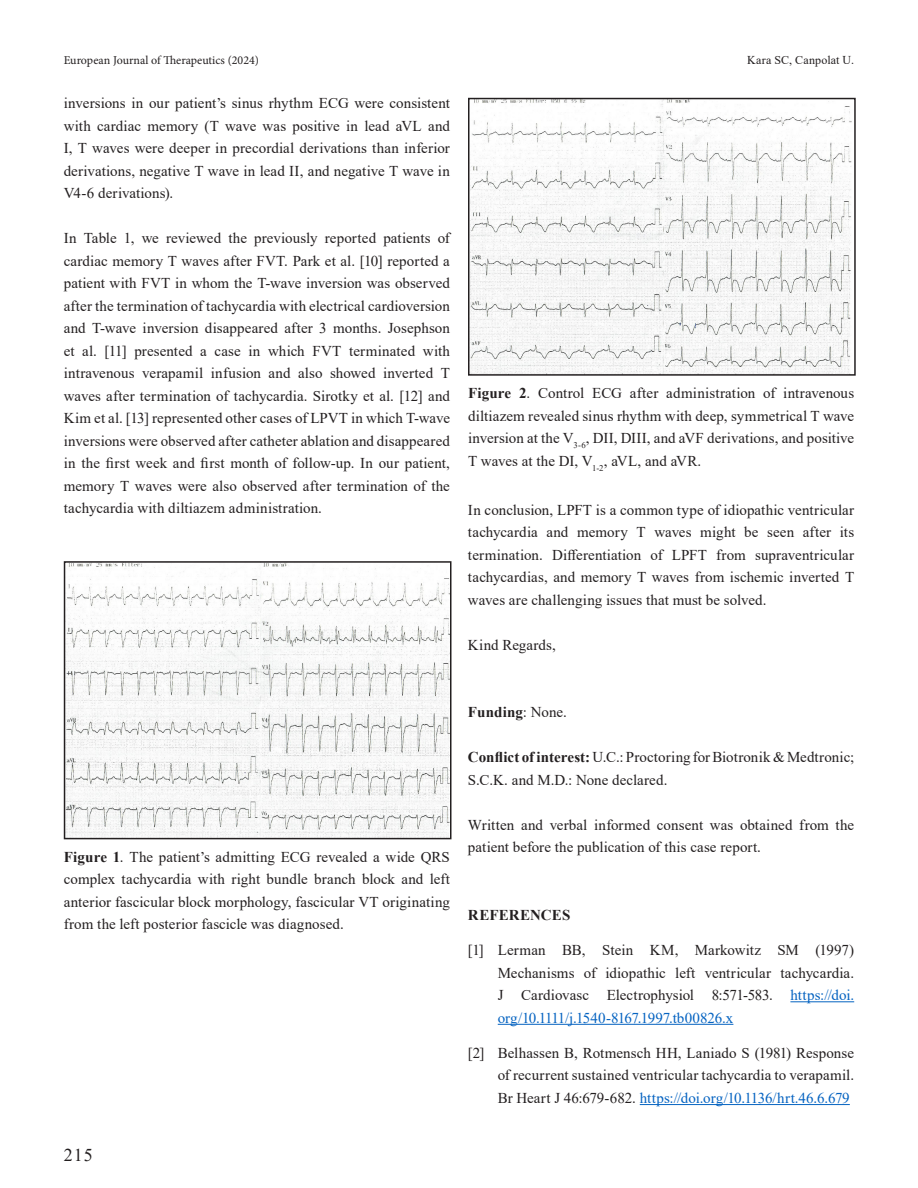
<style>
.page{position:relative;width:918px;height:1188px;background:#fff}
.page>*{position:absolute;margin:0;border:0;box-sizing:border-box;transform-origin:0 0}
.t1{font:18px "Times New Roman";color:#231f20}
.t2{font:15px/22.5px "Times New Roman";letter-spacing:.005em;color:#231f20;text-align:justify}
.t3{font:700 15px "Times New Roman";letter-spacing:.01em;color:#231f20}
.t4{font:12px "Minion Pro";color:#231f20}
.t5{font:12px "Times New Roman";letter-spacing:.015em;color:#231f20}
.s1{font-weight:700}
.s2{font-weight:400}
.s3{color:#0563c1}
</style>
<div class="page">
<img style="left:67px;top:564px;width:382px;height:272px">
<div style="left:64px;top:561px;width:388px;height:278px;border:2px solid #231f20"></div>
<hr style="left:790px;top:1001px;width:64px;height:1px;background:#0563c1">
<hr style="left:498px;top:1024px;width:235px;height:1px;background:#0563c1">
<hr style="left:640px;top:1104px;width:210px;height:1px;background:#0563c1">
<img style="left:471px;top:101px;width:381px;height:272px">
<div style="left:468px;top:98px;width:388px;height:278px;border:2px solid #231f20"></div>
<p class="t4" style="left:64px;top:52px;width:197px">European Journal of Therapeutics (2024)</p>
<p class="t5" style="left:747px;top:51px;width:108px">Kara SC, Canpolat U.</p>
<p class="t2" style="left:64px;top:91px;width:388px">inversions in our patient’s sinus rhythm ECG were consistent with cardiac memory (T wave was positive in lead aVL and I, T waves were deeper in precordial derivations than inferior derivations, negative T wave in lead II, and negative T wave in V4-6 derivations).</p>
<p class="t2" style="left:64px;top:226px;width:388px">In Table 1, we reviewed the previously reported patients of cardiac memory T waves after FVT. Park et al. [10] reported a patient with FVT in whom the T-wave inversion was observed after the termination of tachycardia with electrical cardioversion and T-wave inversion disappeared after 3 months. Josephson et al. [11] presented a case in which FVT terminated with intravenous verapamil infusion and also showed inverted T waves after termination of tachycardia. Sirotky et al. [12] and Kim et al. [13] represented other cases of LPVT in which T-wave inversions were observed after catheter ablation and disappeared in the first week and first month of follow-up. In our patient, memory T waves were also observed after termination of the tachycardia with diltiazem administration.</p>
<p class="t2" style="left:468px;top:381px;width:388px"><span class="s1">Figure 2</span>. Control ECG after administration of intravenous diltiazem revealed sinus rhythm with deep, symmetrical T wave inversion at the V<sub>3-6</sub>, DII, DIII, and aVF derivations, and positive T waves at the DI, V<sub>1-2</sub>, aVL, and aVR.</p>
<p class="t2" style="left:468px;top:498px;width:388px">In conclusion, LPFT is a common type of idiopathic ventricular tachycardia and memory T waves might be seen after its termination. Differentiation of LPFT from supraventricular tachycardias, and memory T waves from ischemic inverted T waves are challenging issues that must be solved.</p>
<p class="t2" style="left:468px;top:633px;width:89px">Kind Regards,</p>
<p class="t2" style="left:64px;top:845px;width:388px"><span class="s1">Figure 1</span>. The patient’s admitting ECG revealed a wide QRS complex tachycardia with right bundle branch block and left anterior fascicular block morphology, fascicular VT originating from the left posterior fascicle was diagnosed.</p>
<p class="t1" style="left:64px;top:1142px;width:31px">215</p>
<p class="t3" style="left:468px;top:702px;width:100px">Funding<span class="s2">: None.</span></p>
<p class="t2" style="left:468px;top:746px;width:388px"><span class="s1">Conflict of interest:</span> U.C.: Proctoring for Biotronik &amp; Medtronic;<br>S.C.K. and M.D.: None declared.</p>
<p class="t2" style="left:468px;top:813px;width:388px">Written and verbal informed consent was obtained from the patient before the publication of this case report.</p>
<p class="t3" style="left:468px;top:904px;width:104px">REFERENCES</p>
<p class="t2" style="left:498px;top:938px;width:358px;text-indent:-30px">[1] Lerman BB, Stein KM, Markowitz SM (1997)<br>Mechanisms of idiopathic left ventricular tachycardia.<br>J Cardiovasc Electrophysiol 8:571-583. <span class="s3">https://doi. org/10.1111/j.1540-8167.1997.tb00826.x</span></p>
<p class="t2" style="left:498px;top:1041px;width:358px;text-indent:-30px">[2] Belhassen B, Rotmensch HH, Laniado S (1981) Response of recurrent sustained ventricular tachycardia to verapamil.<br>Br Heart J 46:679-682. <span class="s3">https://doi.org/10.1136/hrt.46.6.679</span></p>
</div>
